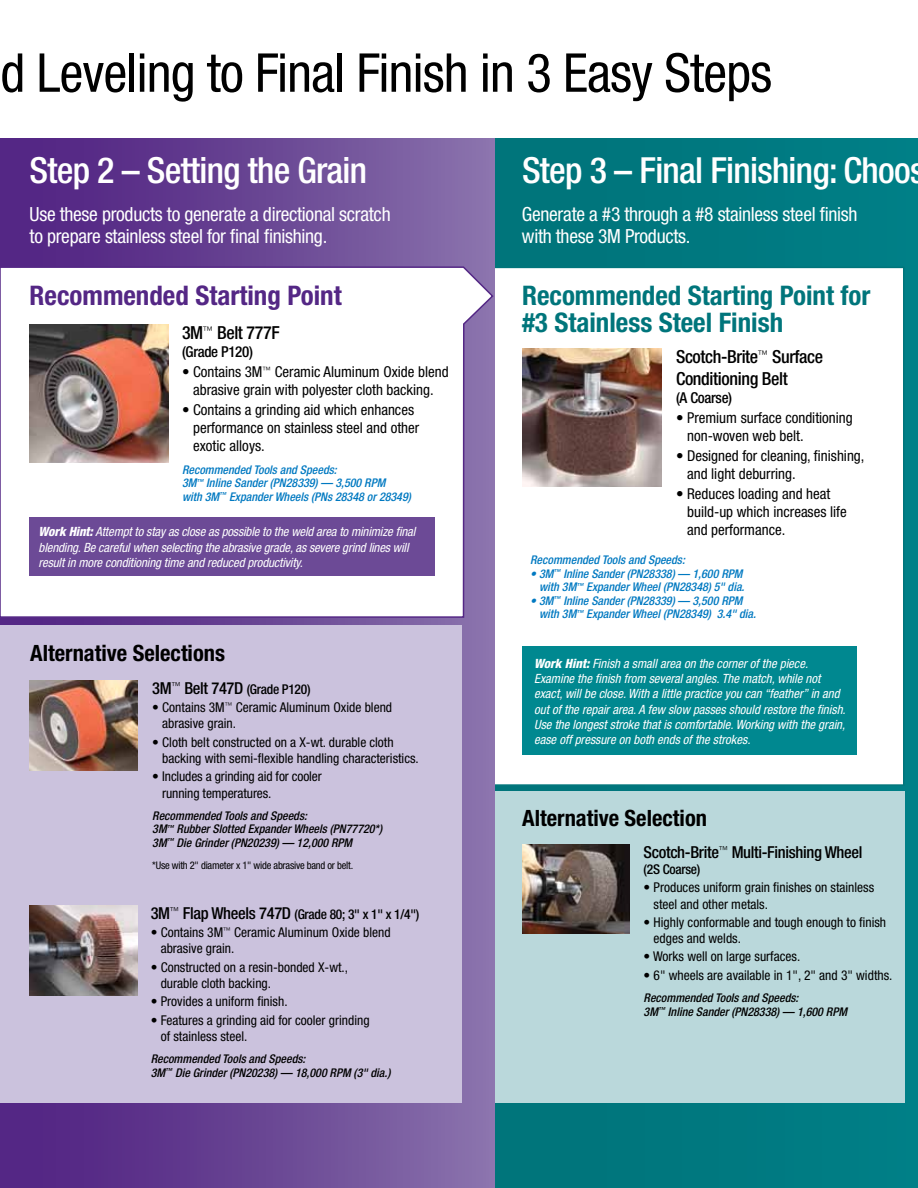
<style>
.page{position:relative;width:918px;height:1188px;background:#fff}
.page>*{position:absolute;margin:0;border:0;box-sizing:border-box;transform-origin:0 0}
.t1{font:condensed 53.7px "Helvetica Neue";letter-spacing:-.015em;color:#000}
.t2{font:500 condensed 36px "Helvetica Neue";letter-spacing:-.02em;color:#fff}
.t3{font:700 condensed 27px/27px "Helvetica Neue";color:#00757b}
.t4{font:700 condensed 27px "Helvetica Neue";color:#542785}
.t5{font:700 condensed 22.5px "Helvetica Neue";color:#000}
.t6{font:condensed 19.5px/22.5px "Helvetica Neue";letter-spacing:-.015em;color:#fff}
.t7{font:500 condensed 18px/21.6px "Helvetica Neue";letter-spacing:-.02em;color:#000}
.t8{font:500 condensed 16.5px "Helvetica Neue";letter-spacing:-.02em;color:#000}
.t9{font:condensed 15px/18px "Helvetica Neue";color:#000}
.t10{font:500 condensed 15px "Helvetica Neue";letter-spacing:-.02em;color:#000}
.t11{font:condensed 13.5px/16.2px "Helvetica Neue";color:#000}
.t12{font:500 condensed 13.5px "Helvetica Neue";letter-spacing:-.02em;color:#000}
.t13{font:italic condensed 12.75px/15.3px "Helvetica Neue";color:#fff}
.t14{font:italic 500 condensed 12px/13.5px "Helvetica Neue";color:#0079c1}
.t15{font:italic 500 condensed 12px/13.5px "Helvetica Neue";color:#000}
.t16{font:condensed 10.5px "Helvetica Neue";letter-spacing:-.02em;color:#000}
.s1{font-weight:800}
.s2{font-size:16.5px}
</style>
<div class="page">
<div style="left:493px;top:138px;width:425px;height:1050px;background:#007980"></div>
<div style="left:493px;top:792px;width:411px;height:311px;background:#bad8db"></div>
<div style="left:492px;top:267px;width:412px;height:519px;background:#fff;border:2px solid #00757b"></div>
<div style="left:0;top:138px;width:495px;height:1050px;background:linear-gradient(to right,#4c1d7f,#8870aa)"></div>
<svg style="left:1px;top:266px;width:494px;height:353px"></svg>
<svg style="left:0;top:262px;width:1px;height:364px"></svg>
<img style="left:30px;top:325px;width:139px;height:138px">
<div style="left:30px;top:518px;width:405px;height:58px;background:#6c4a96"></div>
<img style="left:522px;top:349px;width:139px;height:138px">
<div style="left:522px;top:647px;width:334px;height:108px;background:#008890"></div>
<div style="left:0;top:626px;width:462px;height:477px;background:#cbc2dd"></div>
<img style="left:30px;top:906px;width:108px;height:89px">
<img style="left:30px;top:681px;width:108px;height:89px">
<img style="left:522px;top:845px;width:108px;height:88px">
<h1 class="t1" style="left:0;top:42px;width:773px">d Leveling to Final Finish in 3 Easy Steps</h1>
<h2 class="t2" style="left:30px;top:149px;width:339px">Step 2 – Setting the Grain</h2>
<h2 class="t2" style="left:522px;top:149px;width:405px">Step 3 – Final Finishing: Choos</h2>
<h3 class="t6" style="left:30px;top:203px;width:363px">Use these products to generate a directional scratch to prepare stainless steel for final finishing.</h3>
<h3 class="t6" style="left:522px;top:203px;width:337px">Generate a #3 through a #8 stainless steel finish with these 3M Products.</h3>
<h3 class="t4" style="left:30px;top:279px;width:314px">Recommended Starting Point</h3>
<h3 class="t7" style="left:182px;top:322px;width:99px">3M<sup>™</sup> Belt 777F</h3>
<p class="t10" style="left:182px;top:343px;width:72px">(Grade P120)</p>
<p class="t9" style="left:182px;top:363px;width:268px;text-align:center">• Contains 3M<sup>™</sup> Ceramic Aluminum Oxide blend abrasive grain with polyester cloth backing.</p>
<p class="t9" style="left:193px;top:401px;width:228px;text-indent:-11px">• Contains a grinding aid which enhances performance on stainless steel and other exotic alloys.</p>
<p class="t14" style="left:182px;top:463px;width:230px">Recommended Tools and Speeds:<br>3M<sup>™</sup> Inline Sander (PN28339) — 3,500 RPM<br>with 3M<sup>™</sup> Expander Wheels (PNs 28348 or 28349)</p>
<p class="t13" style="left:39px;top:524px;width:378px"><span class="s1">Work Hint:</span> Attempt to stay as close as possible to the weld area to minimize final blending. Be careful when selecting the abrasive grade, as severe grind lines will result in more conditioning time and reduced productivity.</p>
<h3 class="t3" style="left:522px;top:282px;width:350px">Recommended Starting Point for #3 Stainless Steel Finish</h3>
<h3 class="t7" style="left:676px;top:346px;width:149px">Scotch-Brite<sup>™</sup> Surface<br>Conditioning Belt</h3>
<p class="t10" style="left:676px;top:388px;width:58px">(A Coarse)</p>
<p class="t9" style="left:687px;top:408px;width:167px;text-indent:-11px">• Premium surface conditioning non-woven web belt.</p>
<p class="t9" style="left:687px;top:446px;width:179px;text-indent:-11px">• Designed for cleaning, finishing, and light deburring.</p>
<p class="t9" style="left:687px;top:485px;width:161px;text-indent:-11px">• Reduces loading and heat build-up which increases life and performance.</p>
<p class="t14" style="left:530px;top:553px;width:156px">Recommended Tools and Speeds:</p>
<p class="t14" style="left:530px;top:567px;width:216px;text-align:right">• 3M<sup>™</sup> Inline Sander (PN28338) — 1,600 RPM with 3M<sup>™</sup> Expander Wheel (PN28348) 5" dia.</p>
<p class="t14" style="left:539px;top:594px;width:218px;text-indent:-9px">• 3M<sup>™</sup> Inline Sander (PN28339) — 3,500 RPM with 3M<sup>™</sup> Expander Wheel (PN28349) 3.4" dia.</p>
<h3 class="t5" style="left:30px;top:640px;width:196px">Alternative Selections</h3>
<p class="t12" style="left:152px;top:681px;width:160px"><span class="s2">3M</span><sup>™</sup> <span class="s2">Belt 747D</span> (Grade P120)</p>
<p class="t11" style="left:162px;top:699px;width:231px;text-indent:-10px">• Contains 3M<sup>™</sup> Ceramic Aluminum Oxide blend abrasive grain.</p>
<p class="t11" style="left:162px;top:734px;width:258px;text-indent:-10px">• Cloth belt constructed on a X-wt. durable cloth backing with semi-flexible handling characteristics.</p>
<p class="t11" style="left:162px;top:768px;width:161px;text-indent:-10px">• Includes a grinding aid for cooler running temperatures.</p>
<p class="t15" style="left:152px;top:809px;width:231px">Recommended Tools and Speeds:<br>3M<sup>™</sup> Rubber Slotted Expander Wheels (PN77720*)<br>3M<sup>™</sup> Die Grinder (PN20239) — 12,000 RPM</p>
<p class="t16" style="left:152px;top:860px;width:202px">*Use with 2" diameter x 1" wide abrasive band or belt.</p>
<p class="t12" style="left:151px;top:906px;width:270px"><span class="s2">3M</span><sup>™</sup> <span class="s2">Flap Wheels 747D</span> (Grade 80; 3" x 1" x 1/4")</p>
<p class="t11" style="left:161px;top:924px;width:231px;text-indent:-10px">• Contains 3M<sup>™</sup> Ceramic Aluminum Oxide blend abrasive grain.</p>
<p class="t11" style="left:161px;top:959px;width:189px;text-indent:-10px">• Constructed on a resin-bonded X-wt., durable cloth backing.</p>
<p class="t11" style="left:151px;top:993px;width:138px">• Provides a uniform finish.</p>
<p class="t11" style="left:161px;top:1012px;width:210px;text-indent:-10px">• Features a grinding aid for cooler grinding of stainless steel.</p>
<p class="t15" style="left:151px;top:1052px;width:241px">Recommended Tools and Speeds:<br>3M<sup>™</sup> Die Grinder (PN20238) — 18,000 RPM (3" dia.)</p>
<p class="t13" style="left:534px;top:656px;width:313px"><span class="s1">Work Hint:</span> Finish a small area on the corner of the piece.<br>Examine the finish from several angles. The match, while not exact, will be close. With a little practice you can “feather” in and out of the repair area. A few slow passes should restore the finish.<br>Use the longest stroke that is comfortable. Working with the grain, ease off pressure on both ends of the strokes.</p>
<h3 class="t5" style="left:522px;top:805px;width:186px">Alternative Selection</h3>
<p class="t8" style="left:644px;top:842px;width:220px">Scotch-Brite<sup>™</sup> Multi-Finishing Wheel</p>
<p class="t12" style="left:644px;top:861px;width:58px">(2S Coarse)</p>
<p class="t11" style="left:654px;top:879px;width:222px;text-indent:-10px">• Produces uniform grain finishes on stainless steel and other metals.</p>
<p class="t11" style="left:654px;top:914px;width:234px;text-indent:-10px">• Highly conformable and tough enough to finish edges and welds.</p>
<p class="t11" style="left:644px;top:948px;width:158px">• Works well on large surfaces.</p>
<p class="t11" style="left:644px;top:967px;width:250px">• 6" wheels are available in 1", 2" and 3" widths.</p>
<p class="t15" style="left:644px;top:991px;width:205px">Recommended Tools and Speeds:<br>3M<sup>™</sup> Inline Sander (PN28338) — 1,600 RPM</p>
</div>
